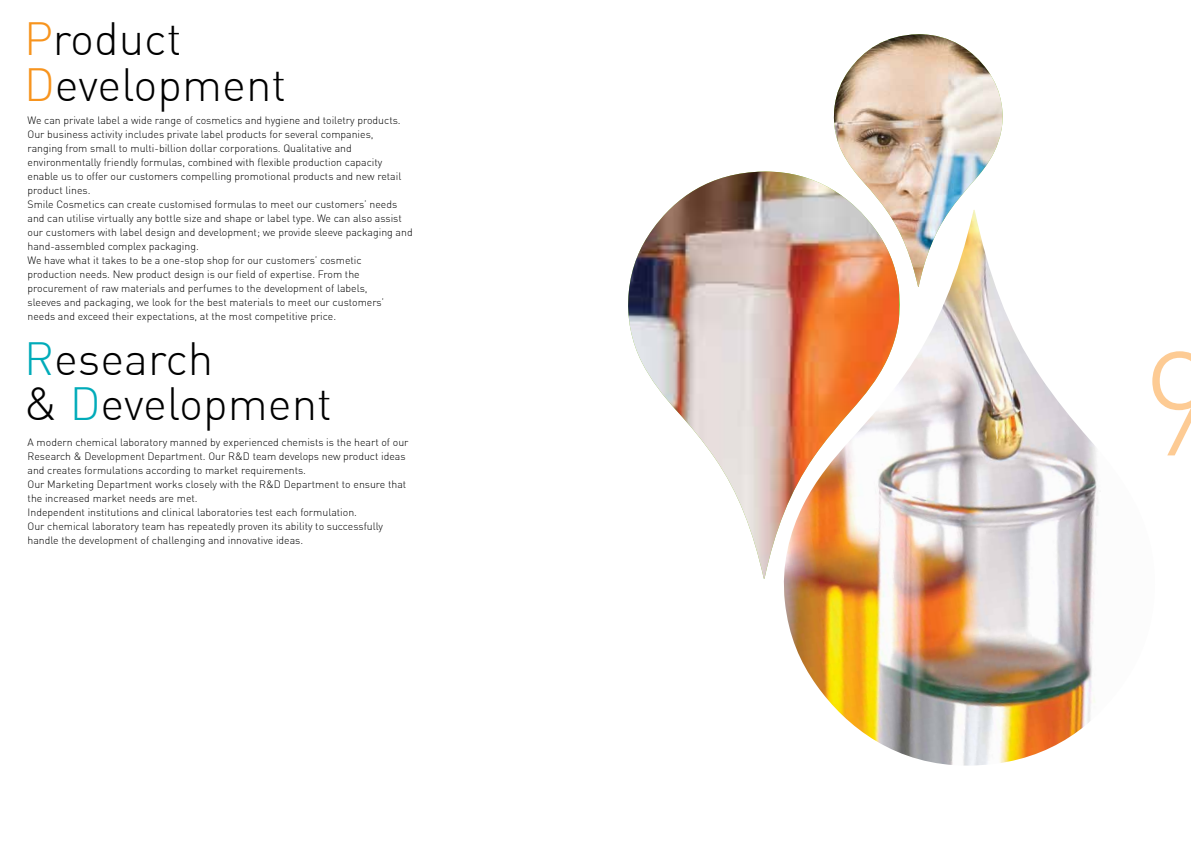
<style>
.page{position:relative;width:1191px;height:842px;background:#fff}
.page>*{position:absolute;margin:0;border:0;box-sizing:border-box;transform-origin:0 0}
.t1{font:300 145px "DIN Greek";color:#fdcb94}
.t2{font:300 45.6px/45.6px "DIN Greek";color:#000}
.t3{font:300 10.5px/14px "DIN Greek";color:#000}
.s1{color:#f7941e}
.s2{color:#00abb9}
</style>
<div class="page">
<img style="left:783px;top:287px;width:315px;height:479px">
<img style="left:628px;top:172px;width:271px;height:407px">
<img style="left:833px;top:34px;width:170px;height:253px">
<h2 class="t2" style="left:24px;top:17px;width:264px"><span class="s1">P</span>roduct<br><span class="s1">D</span>evelopment</h2>
<p class="t3" style="left:28px;top:113px;width:386px">We can private label a wide range of cosmetics and hygiene and toiletry products.<br>Our business activity includes private label products for several companies,<br>ranging from small to multi-billion dollar corporations. Qualitative and environmentally friendly formulas, combined with flexible production capacity enable us to offer our customers compelling promotional products and new retail product lines.<br>Smile Cosmetics can create customised formulas to meet our customers’ needs and can utilise virtually any bottle size and shape or label type. We can also assist our customers with label design and development; we provide sleeve packaging and hand-assembled complex packaging.<br>We have what it takes to be a one-stop shop for our customers’ cosmetic production needs. New product design is our field of expertise. From the procurement of raw materials and perfumes to the development of labels,<br>sleeves and packaging, we look for the best materials to meet our customers’ needs and exceed their expectations, at the most competitive price.</p>
<h2 class="t2" style="left:24px;top:336px;width:309px"><span class="s2">R</span>esearch<br>&amp; <span class="s2">D</span>evelopment</h2>
<p class="t3" style="left:28px;top:435px;width:382px">A modern chemical laboratory manned by experienced chemists is the heart of our Research &amp; Development Department. Our R&amp;D team develops new product ideas and creates formulations according to market requirements.<br>Our Marketing Department works closely with the R&amp;D Department to ensure that the increased market needs are met.<br>Independent institutions and clinical laboratories test each formulation.<br>Our chemical laboratory team has repeatedly proven its ability to successfully handle the development of challenging and innovative ideas.</p>
<h1 class="t1" style="left:1142px;top:321px;width:76px">9</h1>
</div>
